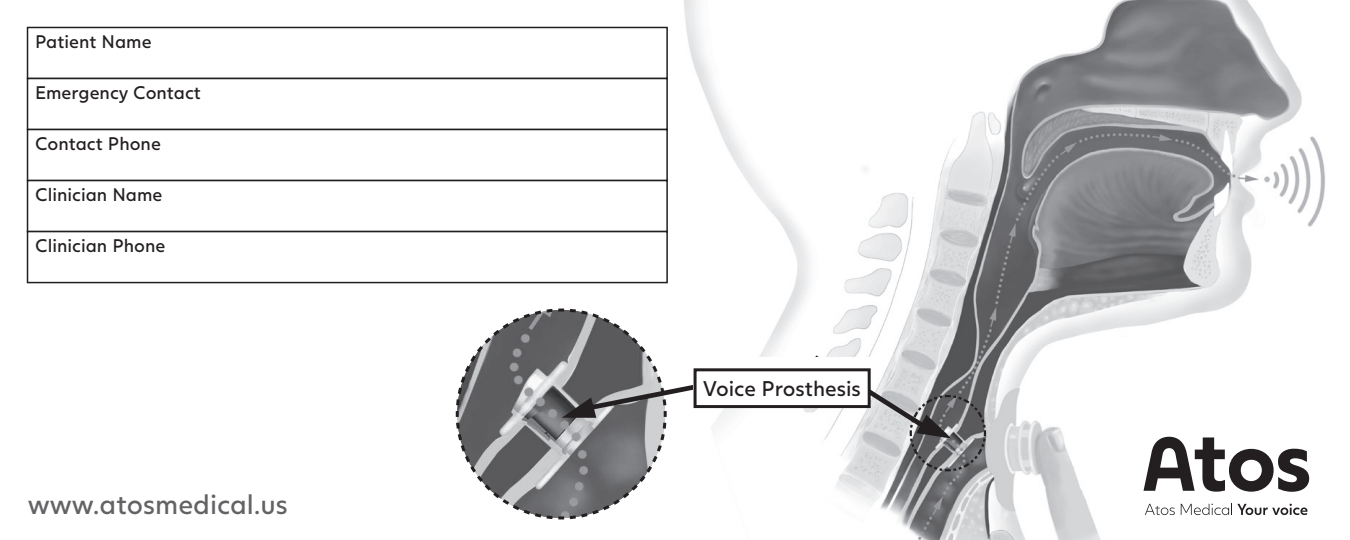
<style>
.page{position:relative;width:1350px;height:540px;background:#fff}
.page>*{position:absolute;margin:0;border:0;box-sizing:border-box;transform-origin:0 0}
.t1{font:27px "Juli Sans";color:#636366}
.t2{font:21px "Juli Sans";color:#231f20}
.t3{font:18px "Juli Sans";color:#231f20}
</style>
<div class="page">
<img style="left:635px;top:0;width:690px;height:540px">
<svg style="left:1135px;top:437px;width:190px;height:103px"></svg>
<svg style="left:809px;top:351px;width:178px;height:122px"></svg>
<svg style="left:455px;top:307px;width:267px;height:214px"></svg>
<div style="left:693px;top:357px;width:177px;height:40px;background:#fff"></div>
<div style="left:695px;top:370px;width:174px;height:37px;background:#fff"></div>
<div style="left:694px;top:368px;width:177px;height:40px;border:3px solid #231f20"></div>
<div style="left:28px;top:27px;width:639px;height:51px;background:#fff"></div>
<div style="left:27px;top:27px;width:641px;height:52px;border:2px solid #231f20"></div>
<div style="left:28px;top:79px;width:639px;height:51px;background:#fff"></div>
<div style="left:27px;top:78px;width:641px;height:52px;border:2px solid #231f20"></div>
<div style="left:28px;top:130px;width:639px;height:51px;background:#fff"></div>
<div style="left:27px;top:129px;width:641px;height:52px;border:2px solid #231f20"></div>
<div style="left:28px;top:181px;width:639px;height:51px;background:#fff"></div>
<div style="left:27px;top:180px;width:641px;height:52px;border:2px solid #231f20"></div>
<div style="left:28px;top:232px;width:639px;height:51px;background:#fff"></div>
<div style="left:27px;top:231px;width:641px;height:52px;border:2px solid #231f20"></div>
<p class="t3" style="left:35px;top:31px;width:118px">Patient Name</p>
<p class="t3" style="left:35px;top:82px;width:167px">Emergency Contact</p>
<p class="t3" style="left:35px;top:133px;width:127px">Contact Phone</p>
<p class="t3" style="left:35px;top:184px;width:129px">Clinician Name</p>
<p class="t3" style="left:35px;top:235px;width:132px">Clinician Phone</p>
<h1 class="t1" style="left:28px;top:488px;width:262px">www.atosmedical.us</h1>
<p class="t2" style="left:703px;top:376px;width:159px">Voice Prosthesis</p>
</div>
